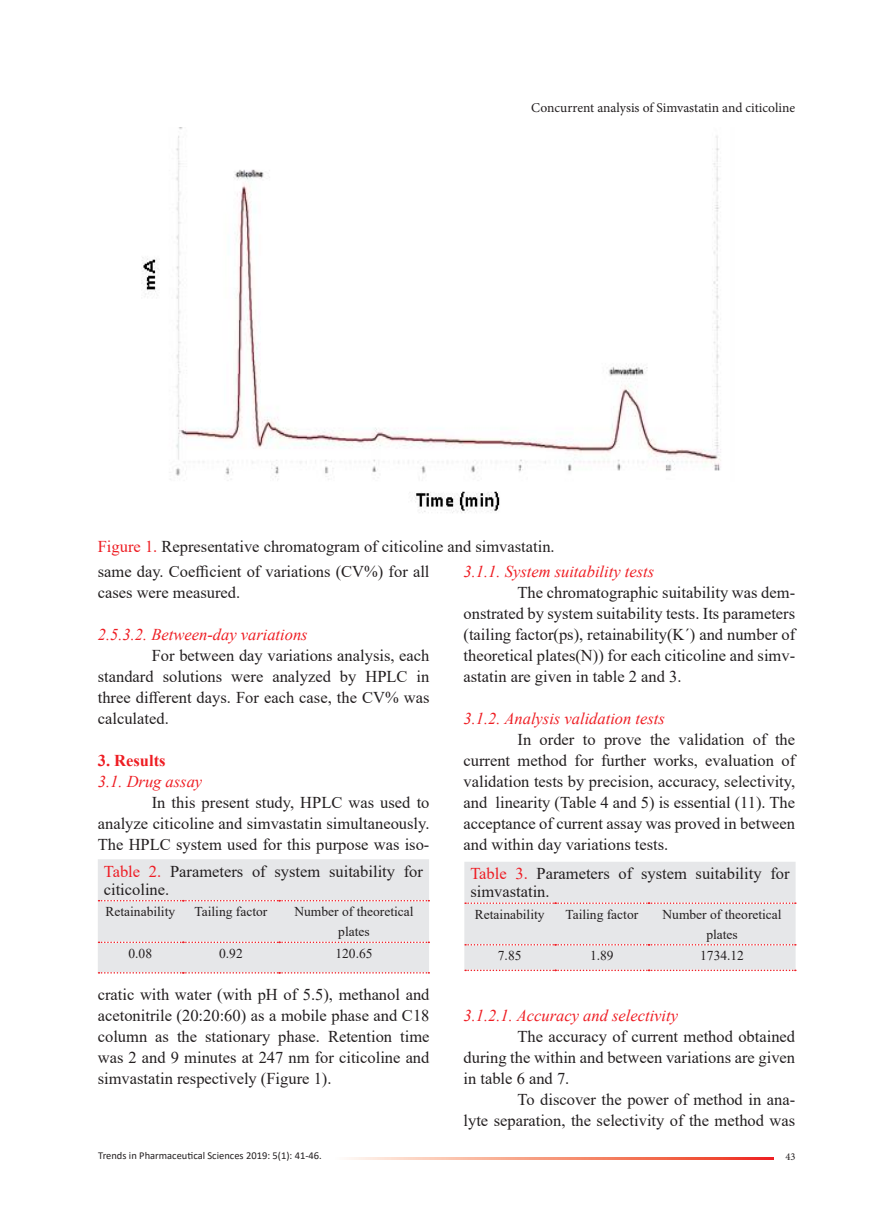
<style>
.page{position:relative;width:893px;height:1212px;background:#fff}
.page>*{position:absolute;margin:0;border:0;box-sizing:border-box;transform-origin:0 0}
.t1{font:16.5px/21px "Times New Roman";color:#231f20;text-align:justify}
.t2{font:italic 16.5px "Times New Roman";color:#ee1d23}
.t3{font:700 16.5px "Times New Roman";color:#ee1d23}
.t4{font:13.5px/20.2px "Times New Roman";color:#231f20;text-align:center}
.t5{font:13.5px "Minion Pro";color:#231f20}
.t6{font:10.5px "Calibri";color:#231f20}
.t7{font:10.5px "Minion Pro";color:#231f20}
.s1{color:#ee1d23}
.s2{color:#ee1c24}
</style>
<div class="page">
<div style="left:464px;top:862px;width:332px;height:109px;background:#e6e7e9"></div>
<div style="left:98px;top:859px;width:331px;height:114px;background:#e6e7e9"></div>
<img style="left:141px;top:128px;width:580px;height:385px">
<svg style="left:347px;top:1158px;width:427px;height:2px"></svg>
<p class="t5" style="left:531px;top:99px;width:265px">Concurrent analysis of Simvastatin and citicoline</p>
<p class="t1" style="left:98px;top:535px;width:458px"><span class="s1">Figure 1.</span> Representative chromatogram of citicoline and simvastatin.</p>
<p class="t1" style="left:98px;top:561px;width:333px">same day. Coefficient of variations (CV%) for all cases were measured.</p>
<p class="t2" style="left:98px;top:623px;width:211px">2.5.3.2. Between-day variations</p>
<p class="t1" style="left:98px;top:645px;width:333px;text-indent:54px">For between day variations analysis, each standard solutions were analyzed by HPLC in three different days. For each case, the CV% was calculated.</p>
<p class="t3" style="left:98px;top:749px;width:69px">3. Results</p>
<p class="t2" style="left:98px;top:770px;width:106px">3.1. Drug assay</p>
<p class="t1" style="left:98px;top:792px;width:333px;text-indent:54px">In this present study, HPLC was used to analyze citicoline and simvastatin simultaneously.<br>The HPLC system used for this purpose was iso-</p>
<p class="t1" style="left:104px;top:862px;width:321px;line-height:18px"><span class="s2">Table 2.</span> Parameters of system suitability for citicoline.</p>
<p class="t4" style="left:105px;top:901px;width:71px">Retainability</p>
<p class="t4" style="left:194px;top:901px;width:74px">Tailing factor</p>
<p class="t4" style="left:294px;top:901px;width:121px">Number of theoretical plates</p>
<p class="t4" style="left:129px;top:942px;width:25px">0.08</p>
<p class="t4" style="left:219px;top:942px;width:25px">0.92</p>
<p class="t4" style="left:335px;top:942px;width:39px">120.65</p>
<p class="t1" style="left:98px;top:983px;width:333px">cratic with water (with pH of 5.5), methanol and acetonitrile (20:20:60) as a mobile phase and C18 column as the stationary phase. Retention time was 2 and 9 minutes at 247 nm for citicoline and simvastatin respectively (Figure 1).</p>
<p class="t6" style="left:98px;top:1148px;width:225px">Trends in Pharmaceutical Sciences 2019: 5(1): 41-46.</p>
<p class="t2" style="left:463px;top:560px;width:192px">3.1.1. System suitability tests</p>
<p class="t1" style="left:463px;top:582px;width:333px;text-indent:54px">The chromatographic suitability was dem&shy;onstrated by system suitability tests. Its parameters (tailing factor(ps), retainability(K´) and number of theoretical plates(N)) for each citicoline and simv&shy;astatin are given in table 2 and 3.</p>
<p class="t2" style="left:463px;top:707px;width:203px">3.1.2. Analysis validation tests</p>
<p class="t1" style="left:463px;top:729px;width:333px;text-indent:54px">In order to prove the validation of the current method for further works, evaluation of validation tests by precision, accuracy, selectivity, and linearity (Table 4 and 5) is essential (11). The acceptance of current assay was proved in between and within day variations tests.</p>
<p class="t1" style="left:470px;top:864px;width:321px;line-height:18px"><span class="s2">Table 3.</span> Parameters of system suitability for simvastatin.</p>
<p class="t4" style="left:475px;top:903px;width:71px">Retainability</p>
<p class="t4" style="left:565px;top:903px;width:74px">Tailing factor</p>
<p class="t4" style="left:662px;top:903px;width:121px">Number of theoretical plates</p>
<p class="t4" style="left:498px;top:945px;width:25px">7.85</p>
<p class="t4" style="left:590px;top:945px;width:25px">1.89</p>
<p class="t4" style="left:700px;top:945px;width:45px">1734.12</p>
<p class="t2" style="left:463px;top:1004px;width:216px">3.1.2.1. Accuracy and selectivity</p>
<p class="t1" style="left:463px;top:1025px;width:333px;text-indent:54px">The accuracy of current method obtained during the within and between variations are given in table 6 and 7.</p>
<p class="t1" style="left:463px;top:1088px;width:333px;text-align:right">To discover the power of method in ana-<br>lyte separation, the selectivity of the method was</p>
<p class="t7" style="left:785px;top:1150px;width:12px">43</p>
</div>
